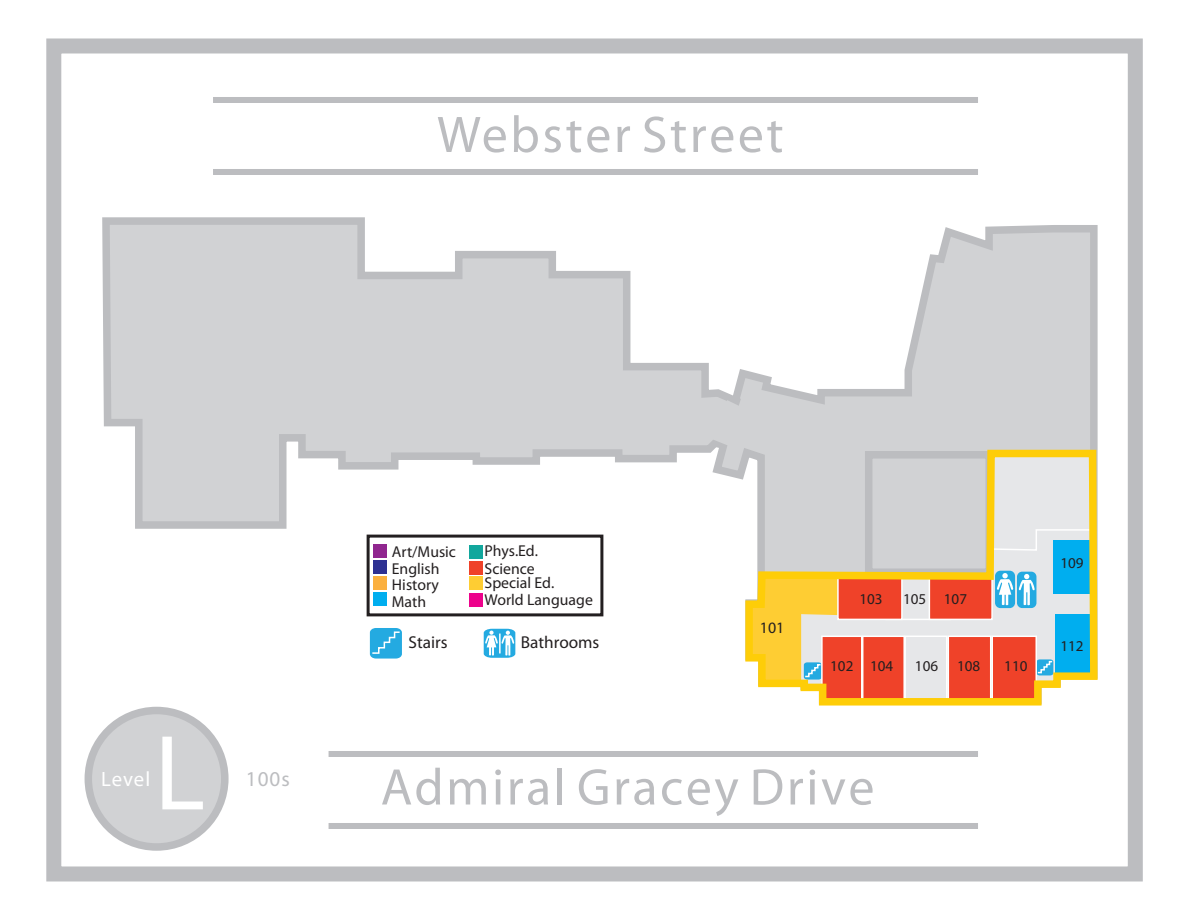
<style>
.page{position:relative;width:1188px;height:918px;background:#fff}
.page>*{position:absolute;margin:0;border:0;box-sizing:border-box;transform-origin:0 0}
.t1{font:107.85px "Myriad Pro";color:#fff}
.t2{font:51.9px "Myriad Pro";letter-spacing:.05em;color:#bcbdc0}
.t3{font:21.15px "Myriad Pro";color:#bcbdc0}
.t4{font:20.7px "Myriad Pro";letter-spacing:.045em;color:#fff}
.t5{font:17.25px "Myriad Pro";color:#231f20}
.t6{font:15.9px "Myriad Pro";color:#231f20}
.t7{font:15.75px/16.2px "Myriad Pro";color:#231f20}
.t8{font:15px "Myriad Pro";color:#231f20}
</style>
<div class="page">
<div style="left:46px;top:38px;width:1097px;height:843px;border:15px solid #bcbdc0"></div>
<svg style="left:484px;top:629px;width:31px;height:29px"></svg>
<svg style="left:370px;top:628px;width:32px;height:31px"></svg>
<div style="left:374px;top:545px;width:13px;height:13px;background:#90268f"></div>
<div style="left:374px;top:560px;width:13px;height:14px;background:#2e3092"></div>
<div style="left:374px;top:576px;width:13px;height:14px;background:#fbb03f"></div>
<div style="left:374px;top:592px;width:13px;height:14px;background:#00aeef"></div>
<div style="left:469px;top:545px;width:13px;height:13px;background:#12a79d"></div>
<div style="left:469px;top:561px;width:13px;height:13px;background:#ef4229"></div>
<div style="left:469px;top:577px;width:13px;height:13px;background:#fecd33"></div>
<div style="left:469px;top:593px;width:13px;height:13px;background:#ed028c"></div>
<div style="left:367px;top:535px;width:236px;height:81px;border:3px solid #231f20"></div>
<div style="left:213px;top:169px;width:765px;height:6px;background:#bcbdc0"></div>
<div style="left:213px;top:97px;width:765px;height:6px;background:#bcbdc0"></div>
<div style="left:329px;top:823px;width:649px;height:6px;background:#bcbdc0"></div>
<div style="left:329px;top:751px;width:649px;height:6px;background:#bcbdc0"></div>
<div style="left:88px;top:710px;width:137px;height:137px;background:#d1d2d4;border-radius:50%"></div>
<div style="left:85px;top:707px;width:144px;height:144px;border:8px solid #bcbdc0;border-radius:50%"></div>
<svg style="left:745px;top:225px;width:353px;height:221px"></svg>
<svg style="left:102px;top:217px;width:643px;height:312px"></svg>
<svg style="left:742px;top:446px;width:356px;height:260px;background:#d8bfa4"></svg>
<svg style="left:710px;top:400px;width:40px;height:48px;background:#cfd0d2"></svg>
<h2 class="t2" style="left:437px;top:103px;width:348px">Webster Street</h2>
<h3 class="t4" style="left:101px;top:766px;width:51px">Level</h3>
<h1 class="t1" style="left:154px;top:707px;width:52px">L</h1>
<h3 class="t3" style="left:246px;top:765px;width:46px">100s</h3>
<p class="t7" style="left:392px;top:543px;width:66px">Art/Music</p>
<p class="t7" style="left:485px;top:543px;width:55px">Phys.Ed.</p>
<p class="t7" style="left:392px;top:593px;width:36px">Math</p>
<p class="t7" style="left:392px;top:560px;width:49px">English<br>History</p>
<p class="t7" style="left:485px;top:553px;width:110px;line-height:30.6px">Science<br>World Language</p>
<p class="t7" style="left:485px;top:575px;width:71px">Special Ed.</p>
<p class="t5" style="left:409px;top:632px;width:40px">Stairs</p>
<p class="t5" style="left:521px;top:632px;width:80px">Bathrooms</p>
<p class="t6" style="left:760px;top:618px;width:26px">101</p>
<p class="t8" style="left:859px;top:590px;width:25px">103</p>
<p class="t8" style="left:903px;top:590px;width:65px">105 107</p>
<p class="t8" style="left:830px;top:657px;width:25px">102</p>
<p class="t8" style="left:870px;top:657px;width:25px">104</p>
<p class="t8" style="left:915px;top:657px;width:25px">106</p>
<p class="t8" style="left:957px;top:657px;width:25px">108</p>
<p class="t8" style="left:1004px;top:657px;width:25px">110</p>
<p class="t8" style="left:1060px;top:554px;width:25px">109</p>
<p class="t8" style="left:1060px;top:637px;width:25px">112</p>
<h2 class="t2" style="left:381px;top:755px;width:495px">Admiral Gracey Drive</h2>
</div>
